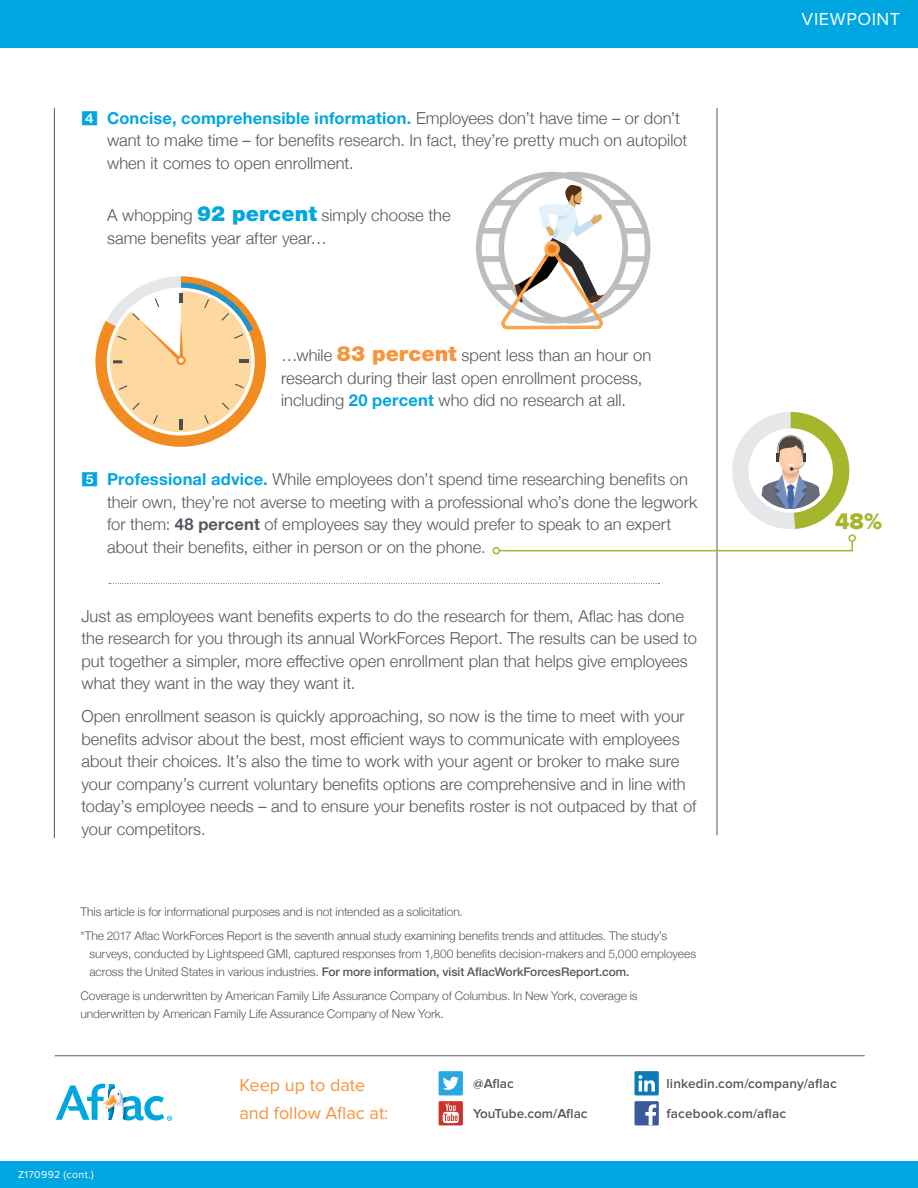
<style>
.page{position:relative;width:918px;height:1188px;background:#fff}
.page>*{position:absolute;margin:0;border:0;box-sizing:border-box;transform-origin:0 0}
.t1{font:800 23.4px "Proxima Nova";color:#a5b52c}
.t2{font:18px/28.5px "Proxima Nova";color:#f7943c}
.t3{font:18px "Proxima Nova";letter-spacing:.03em;color:#fff}
.STD_BODY_COPY{font:300 16.5px/22.5px "Helvetica Neue";letter-spacing:.005em;color:#535860}
.t4{font:600 13.5px "Proxima Nova";letter-spacing:.01em;color:#535860}
.STD_BODY_COPY-2{font:300 12px/18px "Helvetica Neue";letter-spacing:-.005em;color:#535860}
.t5{font:10.5px "Proxima Nova";letter-spacing:.04em;color:#fff}
.s1{color:#00a6e0}
.s2{font-weight:700;color:#00a6e0}
.s3{font-weight:900;font-size:21px;color:#00a6e0}
.s4{font-weight:900;font-size:21px;color:#f7943c}
.s5{font-weight:700}
.s6{font-weight:500}
</style>
<div class="page">
<div style="left:0;top:0;width:918px;height:47px;background:#00a6e0"></div>
<div style="left:0;top:1161px;width:918px;height:27px;background:#00a6e0"></div>
<hr style="left:717px;top:108px;width:1px;height:727px;background:#535860">
<hr style="left:54px;top:108px;width:1px;height:730px;background:#535860">
<hr style="left:55px;top:1055px;width:810px;height:1px;background:#535860">
<div style="left:439px;top:1071px;width:24px;height:24px;background:#27a8e0;border-radius:2px"></div>
<svg style="left:443px;top:1077px;width:16px;height:13px"></svg>
<div style="left:634px;top:1071px;width:25px;height:24px;background:#0a7bb6;border-radius:2px"></div>
<svg style="left:638px;top:1075px;width:17px;height:17px"></svg>
<div style="left:634px;top:1101px;width:25px;height:24px;background:#3a5a99;border-radius:2px"></div>
<svg style="left:645px;top:1104px;width:11px;height:21px"></svg>
<div style="left:439px;top:1101px;width:24px;height:24px;background:#ce322d;border-radius:2px"></div>
<svg style="left:443px;top:1104px;width:16px;height:19px"></svg>
<svg style="left:56px;top:1084px;width:116px;height:37px"></svg>
<svg style="left:476px;top:172px;width:174px;height:157px"></svg>
<svg style="left:96px;top:276px;width:170px;height:171px"></svg>
<div style="left:732px;top:412px;width:117px;height:117px;background:#e6e7e8;border-radius:50%"></div>
<div style="left:748px;top:428px;width:85px;height:85px;background:#fff;border-radius:50%"></div>
<svg style="left:760px;top:412px;width:89px;height:117px"></svg>
<svg style="left:498px;top:540px;width:355px;height:12px"></svg>
<div style="left:492px;top:547px;width:8px;height:7px;border:2px solid #a5b52c;border-radius:50%"></div>
<div style="left:848px;top:534px;width:8px;height:8px;border:2px solid #a5b52c;border-radius:50%"></div>
<svg style="left:109px;top:583px;width:550px;height:1px"></svg>
<p class="STD_BODY_COPY" style="left:107px;top:106px;width:582px;text-indent:-26px"><span class="s1">✔</span> <span class="s2">Concise, comprehensible information.</span> Employees don’t have time – or don’t want to make time – for benefits research. In fact, they’re pretty much on autopilot when it comes to open enrollment.</p>
<p class="STD_BODY_COPY" style="left:107px;top:203px;width:345px">A whopping <span class="s3">92 percent</span> simply choose the same benefits year after year…</p>
<p class="STD_BODY_COPY" style="left:281px;top:343px;width:372px">…while <span class="s4">83 percent</span> spent less than an hour on research during their last open enrollment process, including <span class="s2">20 percent</span> who did no research at all.</p>
<p class="STD_BODY_COPY" style="left:107px;top:467px;width:592px"><span class="s2">Professional advice.</span> While employees don’t spend time researching benefits on their own, they’re not averse to meeting with a professional who’s done the legwork for them: <span class="s5">48 percent</span> of employees say they would prefer to speak to an expert about their benefits, either in person or on the phone.</p>
<p class="STD_BODY_COPY" style="left:81px;top:604px;width:617px">Just as employees want benefits experts to do the research for them, Aflac has done the research for you through its annual WorkForces Report. The results can be used to put together a simpler, more effective open enrollment plan that helps give employees what they want in the way they want it.</p>
<p class="STD_BODY_COPY" style="left:81px;top:704px;width:616px">Open enrollment season is quickly approaching, so now is the time to meet with your benefits advisor about the best, most efficient ways to communicate with employees about their choices. It’s also the time to work with your agent or broker to make sure your company’s current voluntary benefits options are comprehensive and in line with today’s employee needs – and to ensure your benefits roster is not outpaced by that of your competitors.</p>
<p class="STD_BODY_COPY-2" style="left:80px;top:901px;width:384px">This article is for informational purposes and is not intended as a solicitation.</p>
<p class="STD_BODY_COPY-2" style="left:89px;top:925px;width:608px;text-indent:-9px">*The 2017 Aflac WorkForces Report is the seventh annual study examining benefits trends and attitudes. The study’s surveys, conducted by Lightspeed GMI, captured responses from 1,800 benefits decision-makers and 5,000 employees across the United States in various industries. <span class="s6">For more information, visit AflacWorkForcesReport.com.</span></p>
<p class="STD_BODY_COPY-2" style="left:80px;top:985px;width:559px">Coverage is underwritten by American Family Life Assurance Company of Columbus. In New York, coverage is underwritten by American Family Life Assurance Company of New York.</p>
<p class="t3" style="left:802px;top:11px;width:100px">VIEWPOINT</p>
<p class="t1" style="left:835px;top:511px;width:48px">48%</p>
<p class="t5" style="left:18px;top:1170px;width:77px">Z170992 (cont.)</p>
<p class="t2" style="left:239px;top:1071px;width:150px">Keep up to date and follow Aflac at:</p>
<p class="t4" style="left:473px;top:1077px;width:42px">@Aflac</p>
<p class="t4" style="left:667px;top:1077px;width:172px">linkedin.com/company/aflac</p>
<p class="t4" style="left:473px;top:1107px;width:116px">YouTube.com/Aflac</p>
<p class="t4" style="left:667px;top:1107px;width:121px">facebook.com/aflac</p>
</div>
